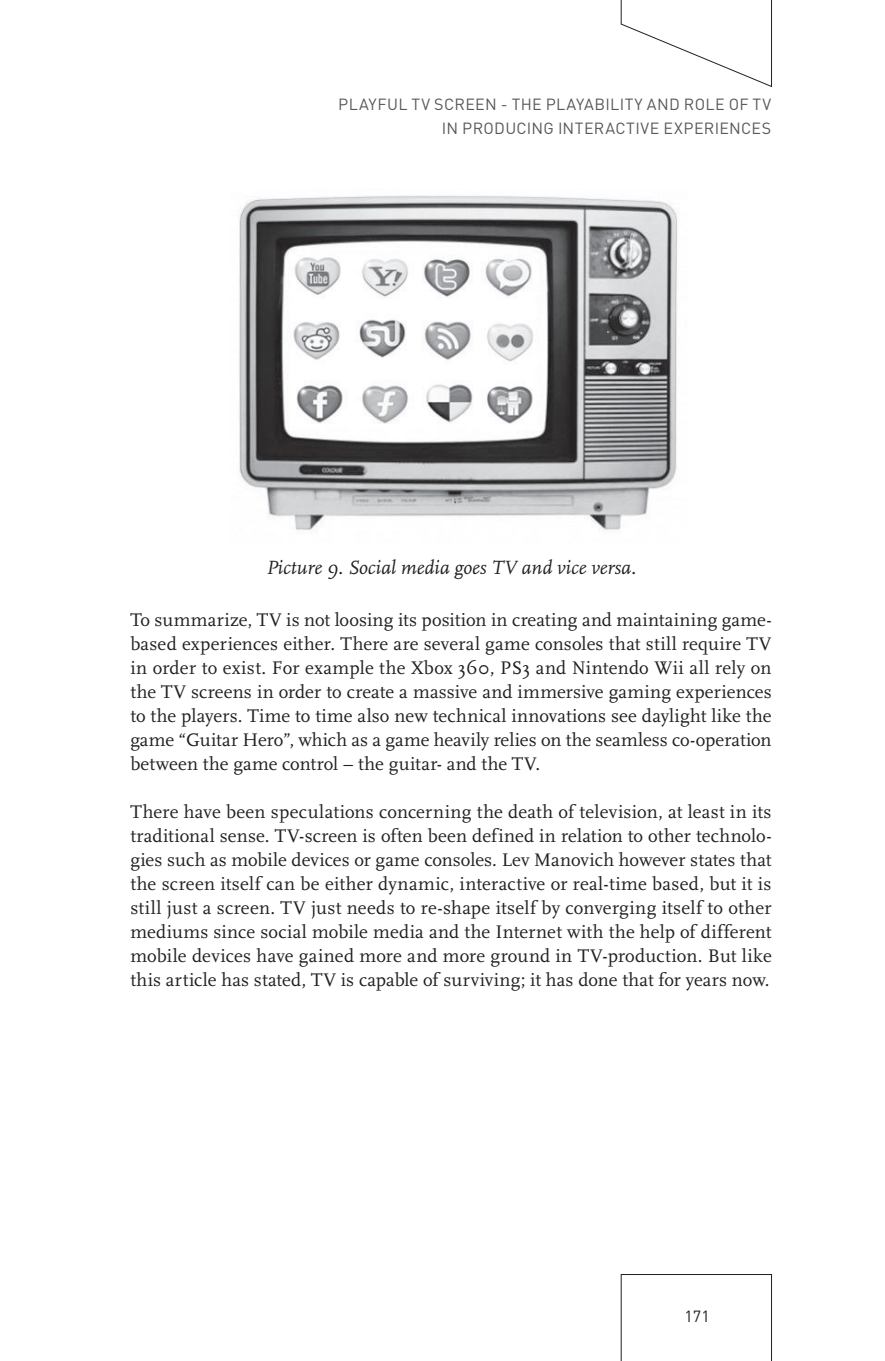
<style>
.page{position:relative;width:885px;height:1361px;background:#fff}
.page>*{position:absolute;margin:0;border:0;box-sizing:border-box;transform-origin:0 0}
.t1{font:italic 20px "Scala";color:#231f20}
.t2{font:19px/24px "Scala";letter-spacing:.005em;color:#231f20;text-align:justify}
.t3{font:16px/24px "DIN";letter-spacing:.02em;color:#57585a;text-align:right}
.t4{font:16px "DIN";color:#231f20}
</style>
<div class="page">
<svg style="left:621px;top:1274px;width:150px;height:87px"></svg>
<svg style="left:620px;top:1px;width:152px;height:86px"></svg>
<img style="left:238px;top:195px;width:441px;height:337px">
<p class="t3" style="left:338px;top:92px;width:434px">PLAYFUL TV SCREEN - THE PLAYABILITY AND ROLE OF TV<br>IN PRODUCING INTERACTIVE EXPERIENCES</p>
<p class="t1" style="left:266px;top:557px;width:371px">Picture 9. Social media goes TV and vice versa.</p>
<p class="t2" style="left:130px;top:608px;width:642px">To summarize, TV is not loosing its position in creating and maintaining game&shy;based experiences either. There are several game consoles that still require TV in order to exist. For example the Xbox 360, PS3 and Nintendo Wii all rely on the TV screens in order to create a massive and immersive gaming experiences to the players. Time to time also new technical innovations see daylight like the game “Guitar Hero”, which as a game heavily relies on the seamless co-operation between the game control – the guitar- and the TV.</p>
<p class="t2" style="left:130px;top:800px;width:643px">There have been speculations concerning the death of television, at least in its traditional sense. TV-screen is often been defined in relation to other technolo&shy;gies such as mobile devices or game consoles. Lev Manovich however states that the screen itself can be either dynamic, interactive or real-time based, but it is still just a screen. TV just needs to re-shape itself by converging itself to other mediums since social mobile media and the Internet with the help of different mobile devices have gained more and more ground in TV-production. But like this article has stated, TV is capable of surviving; it has done that for years now.</p>
<p class="t4" style="left:684px;top:1305px;width:27px">171</p>
</div>
